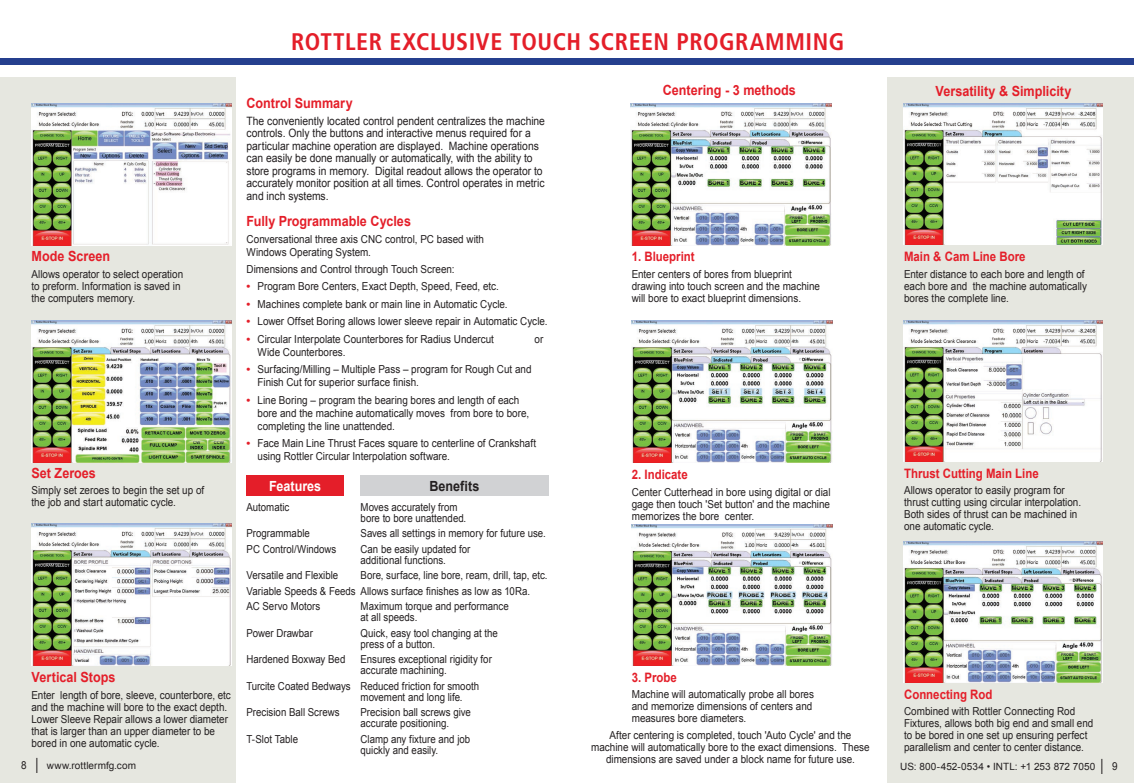
<style>
.page{position:relative;width:1134px;height:783px;background:#fff}
.page>*{position:absolute;margin:0;border:0;box-sizing:border-box;transform-origin:0 0}
.t1{font:700 condensed 24px "Frutiger";letter-spacing:.02em;color:#e41e29}
.t2{font:700 14px "Arial";color:#e41e29;scale:.9 1}
.t3{font:700 14px "Arial";color:#fff;scale:.9 1}
.t4{font:700 14px "Arial";color:#231f20;scale:.9 1}
.t5{font:700 13px "Arial";color:#e41e29;scale:.88 1}
.t6{font:11.5px/12.5px "Arial";letter-spacing:-.005em;color:#231f20;scale:.9 1}
.t7{font:11px/12px "Arial";color:#231f20;scale:.9 1}
.t8{font:11px/11px "Arial";color:#231f20;scale:.88 1}
.t9{font:10px "Arial";letter-spacing:.01em;color:#231f20}
.s1{font-weight:700;color:#e41e29}
.s2{font-size:21px}
</style>
<div class="page">
<div style="left:0;top:77px;width:236px;height:706px;background:#e6e7e0"></div>
<div style="left:888px;top:77px;width:246px;height:706px;background:#e6e7e0"></div>
<div style="left:247px;top:475px;width:97px;height:21px;background:#e41e29"></div>
<div style="left:360px;top:475px;width:189px;height:21px;background:#d1d2d4"></div>
<img style="left:32px;top:104px;width:200px;height:142px">
<img style="left:32px;top:320px;width:200px;height:142px">
<img style="left:32px;top:524px;width:200px;height:142px">
<img style="left:631px;top:104px;width:200px;height:142px">
<img style="left:632px;top:320px;width:200px;height:142px">
<img style="left:632px;top:524px;width:200px;height:142px">
<img style="left:904px;top:104px;width:198px;height:141px">
<img style="left:904px;top:320px;width:198px;height:142px">
<img style="left:904px;top:542px;width:198px;height:141px">
<div style="left:0;top:58px;width:1134px;height:7px;background:#253f8e"></div>
<p class="t2" style="left:32px;top:247px;width:89px">Mode Screen</p>
<p class="t7" style="left:32px;top:268px;width:170px">Allows operator to select operation to preform. Information is saved in the computers memory.</p>
<p class="t2" style="left:32px;top:464px;width:73px">Set Zeroes</p>
<p class="t7" style="left:32px;top:485px;width:193px">Simply set zeroes to begin the set up of the job and start automatic cycle.</p>
<h1 class="t1" style="left:291px;top:27px;width:478px">ROTTLER EXCLUSIVE TOUCH SCREEN PROGRAMM</h1>
<h1 class="t1" style="left:806px;top:27px;width:40px">ING</h1>
<p class="t2" style="left:247px;top:94px;width:119px">Control Summary</p>
<p class="t6" style="left:247px;top:114px;width:333px">The conveniently located control pendent centralizes the machine controls. Only the buttons and interactive menus required for a particular machine operation are displayed. Machine operations can easily be done manually or automatically, with the ability to store programs in memory. Digital readout allows the operator to accurately monitor position at all times. Control operates in metric and inch systems.</p>
<p class="t2" style="left:247px;top:212px;width:184px">Fully Programmable Cycles</p>
<p class="t7" style="left:247px;top:233px;width:265px;line-height:13px">Conversational three axis CNC control, PC based with<br>Windows Operating System.</p>
<p class="t7" style="left:247px;top:263px;width:232px">Dimensions and Control through Touch Screen:</p>
<p class="t7" style="left:247px;top:280px;width:282px"><span class="s1">•</span> Program Bore Centers, Exact Depth, Speed, Feed, etc.</p>
<p class="t7" style="left:247px;top:298px;width:292px"><span class="s1">•</span> Machines complete bank or main line in Automatic Cycle.</p>
<p class="t7" style="left:247px;top:315px;width:336px"><span class="s1">•</span> Lower Offset Boring allows lower sleeve repair in Automatic Cycle.</p>
<p class="t7" style="left:247px;top:333px;width:276px"><span class="s1">•</span> Circular Interpolate Counterbores for Radius Undercut</p>
<p class="t7" style="left:535px;top:333px;width:11px">or</p>
<p class="t7" style="left:258px;top:346px;width:99px">Wide Counterbores.</p>
<p class="t7" style="left:258px;top:363px;width:306px;line-height:13px;text-indent:-11px"><span class="s1">•</span> Surfacing/Milling – Multiple Pass – program for Rough Cut and<br>Finish Cut for superior surface finish.</p>
<p class="t7" style="left:258px;top:393px;width:303px;line-height:13px;text-indent:-11px"><span class="s1">•</span> Line Boring – program the bearing bores and length of each bore and the machine automatically moves from bore to bore, completing the line unattended.</p>
<p class="t7" style="left:258px;top:437px;width:311px;line-height:13px;text-indent:-11px"><span class="s1">•</span> Face Main Line Thrust Faces square to centerline of Crankshaft using Rottler Circular Interpolation software.</p>
<p class="t3" style="left:269px;top:476px;width:59px">Features</p>
<p class="t4" style="left:429px;top:476px;width:57px">Benefits</p>
<p class="t8" style="left:247px;top:501px;width:50px">Automatic</p>
<p class="t8" style="left:361px;top:501px;width:122px">Moves accurately from bore to bore unattended.</p>
<p class="t8" style="left:247px;top:528px;width:73px">Programmable</p>
<p class="t8" style="left:361px;top:528px;width:212px">Saves all settings in memory for future use.</p>
<p class="t8" style="left:247px;top:543px;width:103px">PC Control/Windows</p>
<p class="t8" style="left:361px;top:543px;width:126px">Can be easily updated for additional functions.</p>
<p class="t8" style="left:247px;top:570px;width:106px">Versatile and Flexible</p>
<p class="t8" style="left:247px;top:568px;width:343px;line-height:15.5px;text-indent:114px">Bore, surface, line bore, ream, drill, tap, etc.<br>Variable Speeds &amp; Feeds Allows surface finishes as low as 10Ra.<br>AC Servo Motors</p>
<p class="t8" style="left:361px;top:601px;width:170px">Maximum torque and performance at all speeds.</p>
<p class="t2" style="left:663px;top:81px;width:149px">Centering - 3 methods</p>
<p class="t5" style="left:632px;top:248px;width:73px">1. Blueprint</p>
<p class="t7" style="left:632px;top:268px;width:211px">Enter centers of bores from blueprint drawing into touch screen and the machine will bore to exact blueprint dimensions.</p>
<p class="t5" style="left:632px;top:466px;width:65px">2. Indicate</p>
<p class="t7" style="left:632px;top:486px;width:222px;text-align:justify">Center Cutterhead in bore using digital or dial gage then touch 'Set button' and the machine memorizes the bore center.</p>
<p class="t2" style="left:936px;top:82px;width:152px">Versatility &amp; Simplicity</p>
<p class="t5" style="left:904px;top:248px;width:139px">Main &amp; Cam Line Bore</p>
<p class="t7" style="left:904px;top:268px;width:205px">Enter distance to each bore and length of each bore and the machine automatically bores the complete line.</p>
<p class="t5" style="left:904px;top:465px;width:155px">Thrust Cutting Main Line</p>
<p class="t7" style="left:904px;top:484px;width:198px">Allows operator to easily program for thrust cutting using circular interpolation.<br>Both sides of thrust can be machined in one automatic cycle.</p>
<p class="t8" style="left:247px;top:627px;width:77px">Power Drawbar</p>
<p class="t8" style="left:361px;top:627px;width:158px">Quick, easy tool changing at the press of a button.</p>
<p class="t8" style="left:247px;top:654px;width:114px">Hardened Boxway Bed</p>
<p class="t8" style="left:361px;top:654px;width:151px">Ensures exceptional rigidity for accurate machining.</p>
<p class="t8" style="left:361px;top:680px;width:136px;text-indent:-114px">Turcite Coated Bedways Reduced friction for smooth movement and long life.</p>
<p class="t8" style="left:247px;top:707px;width:107px">Precision Ball Screws</p>
<p class="t8" style="left:361px;top:707px;width:127px">Precision ball screws give accurate positioning.</p>
<p class="t8" style="left:247px;top:733px;width:60px">T-Slot Table</p>
<p class="t8" style="left:361px;top:733px;width:126px">Clamp any fixture and job quickly and easily.</p>
<p class="t5" style="left:632px;top:668px;width:53px">3. Probe</p>
<p class="t7" style="left:632px;top:688px;width:204px">Machine will automatically probe all bores and memorize dimensions of centers and measures bore diameters.</p>
<p class="t7" style="left:591px;top:730px;width:311px;text-align:center">After centering is completed, touch 'Auto Cycle' and the machine will automatically bore to the exact dimensions. These dimensions are saved under a block name for future use.</p>
<p class="t2" style="left:32px;top:668px;width:95px">Vertical Stops</p>
<p class="t7" style="left:32px;top:689px;width:223px">Enter length of bore, sleeve, counterbore, etc and the machine will bore to the exact depth.<br>Lower Sleeve Repair allows a lower diameter that is larger than an upper diameter to be bored in one automatic cycle.</p>
<p class="t5" style="left:904px;top:686px;width:102px">Connecting Rod</p>
<p class="t7" style="left:904px;top:706px;width:212px">Combined with Rottler Connecting Rod Fixtures, allows both big end and small end to be bored in one set up ensuring perfect parallelism and center to center distance.</p>
<p class="t9" style="left:36px;top:759px;width:102px"><span class="s2">l</span> www.rottlermfg.com</p>
<p class="t9" style="left:900px;top:760px;width:205px">US: 800-452-0534 • INTL: +1 253 872 7050 <span class="s2">l</span></p>
<p class="t7" style="left:21px;top:759px;width:8px">8</p>
<p class="t7" style="left:1112px;top:760px;width:8px">9</p>
</div>
